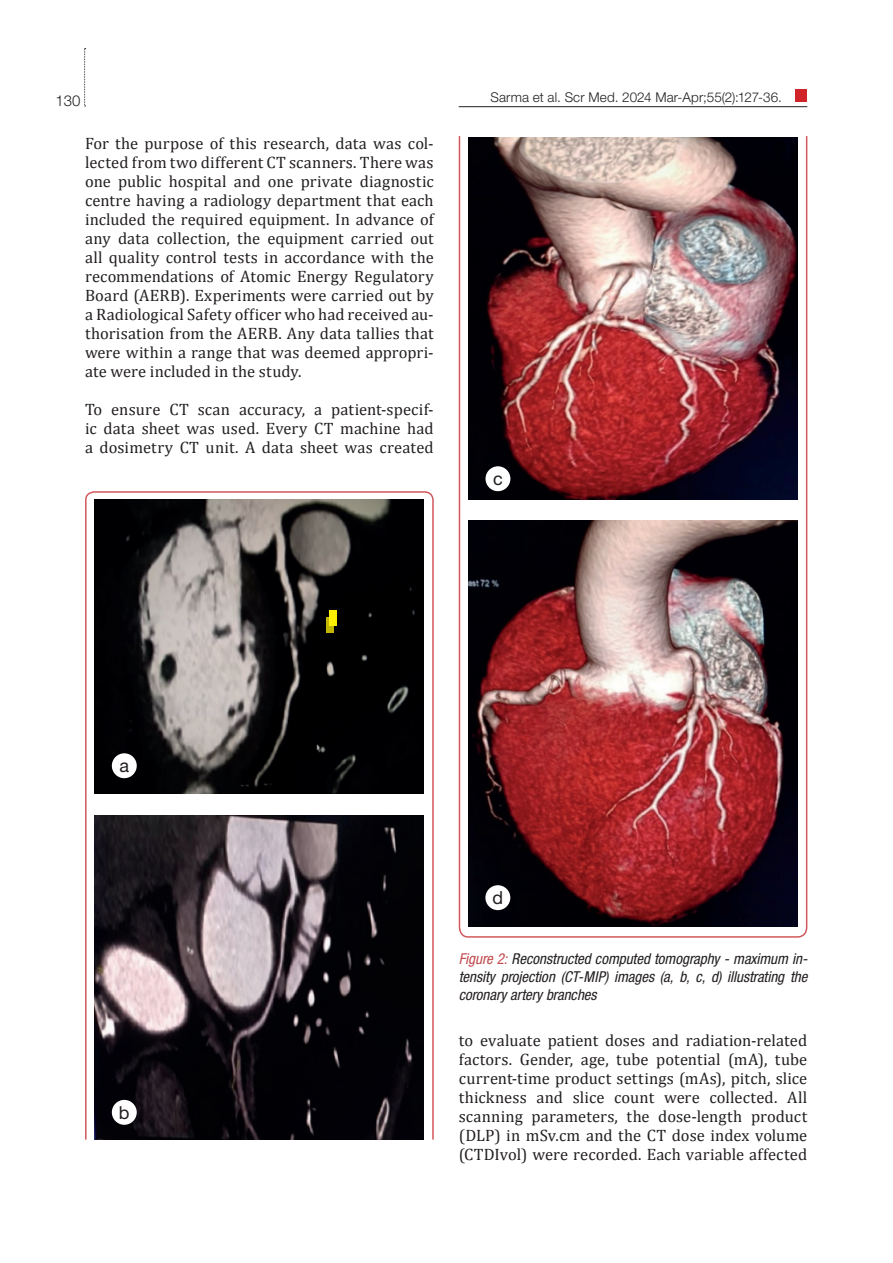
<style>
.page{position:relative;width:893px;height:1263px;background:#fff}
.page>*{position:absolute;margin:0;border:0;box-sizing:border-box;transform-origin:0 0}
.t1{font:18px "Helvetica Neue LT Pro";color:#231f20}
.t2{font:16.5px/18.9px "Cambria";letter-spacing:.01em;color:#231f20;text-align:justify}
.t3{font:italic condensed 15px/18px "Helvetica Neue LT Pro";letter-spacing:-.005em;color:#231f20;text-align:justify}
.t4{font:300 15px "Helvetica Neue LT Pro";color:#231f20}
.t5{font:300 13.5px "Helvetica Neue LT Pro";letter-spacing:.01em;color:#231f20}
.s1{color:#c14a4e}
</style>
<div class="page">
<svg style="left:84px;top:48px;width:2px;height:59px"></svg>
<div style="left:795px;top:89px;width:13px;height:13px;background:#d1232a"></div>
<hr style="left:459px;top:106px;width:348px;height:1px;background:#231f20">
<svg style="left:85px;top:491px;width:349px;height:649px;background:#484346"></svg>
<img style="left:458px;top:136px;width:350px;height:802px">
<svg style="left:326px;top:617px;width:8px;height:15px"></svg>
<div style="left:330px;top:610px;width:7px;height:15px;background:#fff101"></div>
<div style="left:112px;top:753px;width:25px;height:25px;background:#fff;border-radius:50%"></div>
<div style="left:485px;top:466px;width:25px;height:25px;background:#fff;border-radius:50%"></div>
<div style="left:112px;top:1100px;width:25px;height:25px;background:#fff;border-radius:50%"></div>
<div style="left:485px;top:885px;width:25px;height:25px;background:#fff;border-radius:50%"></div>
<p class="t4" style="left:56px;top:92px;width:27px">130</p>
<p class="t2" style="left:85px;top:134px;width:350px">For the purpose of this research, data was col&shy;lected from two different CT scanners. There was one public hospital and one private diagnostic centre having a radiology department that each included the required equipment. In advance of any data collection, the equipment carried out all quality control tests in accordance with the recommendations of Atomic Energy Regulatory Board (AERB). Experiments were carried out by a Radiological Safety officer who had received au&shy;thorisation from the AERB. Any data tallies that were within a range that was deemed appropri&shy;ate were included in the study.</p>
<p class="t2" style="left:85px;top:400px;width:350px">To ensure CT scan accuracy, a patient-specif&shy;ic data sheet was used. Every CT machine had a dosimetry CT unit. A data sheet was created</p>
<p class="t5" style="left:490px;top:89px;width:293px">Sarma et al. Scr Med. 2024 Mar-Apr;55(2):127-36.</p>
<p class="t1" style="left:493px;top:468px;width:11px">c</p>
<p class="t1" style="left:119px;top:755px;width:11px">a</p>
<p class="t1" style="left:119px;top:1101px;width:12px">b</p>
<p class="t1" style="left:492px;top:887px;width:12px">d</p>
<p class="t3" style="left:459px;top:950px;width:350px"><span class="s1">Figure 2:</span> Reconstructed computed tomography - maximum in&shy;tensity projection (CT-MIP) images (a, b, c, d) illustrating the coronary artery branches</p>
<p class="t2" style="left:459px;top:1031px;width:350px">to evaluate patient doses and radiation-related factors. Gender, age, tube potential (mA), tube current-time product settings (mAs), pitch, slice thickness and slice count were collected. All scanning parameters, the dose-length product (DLP) in mSv.cm and the CT dose index volume (CTDIvol) were recorded. Each variable affected</p>
</div>
